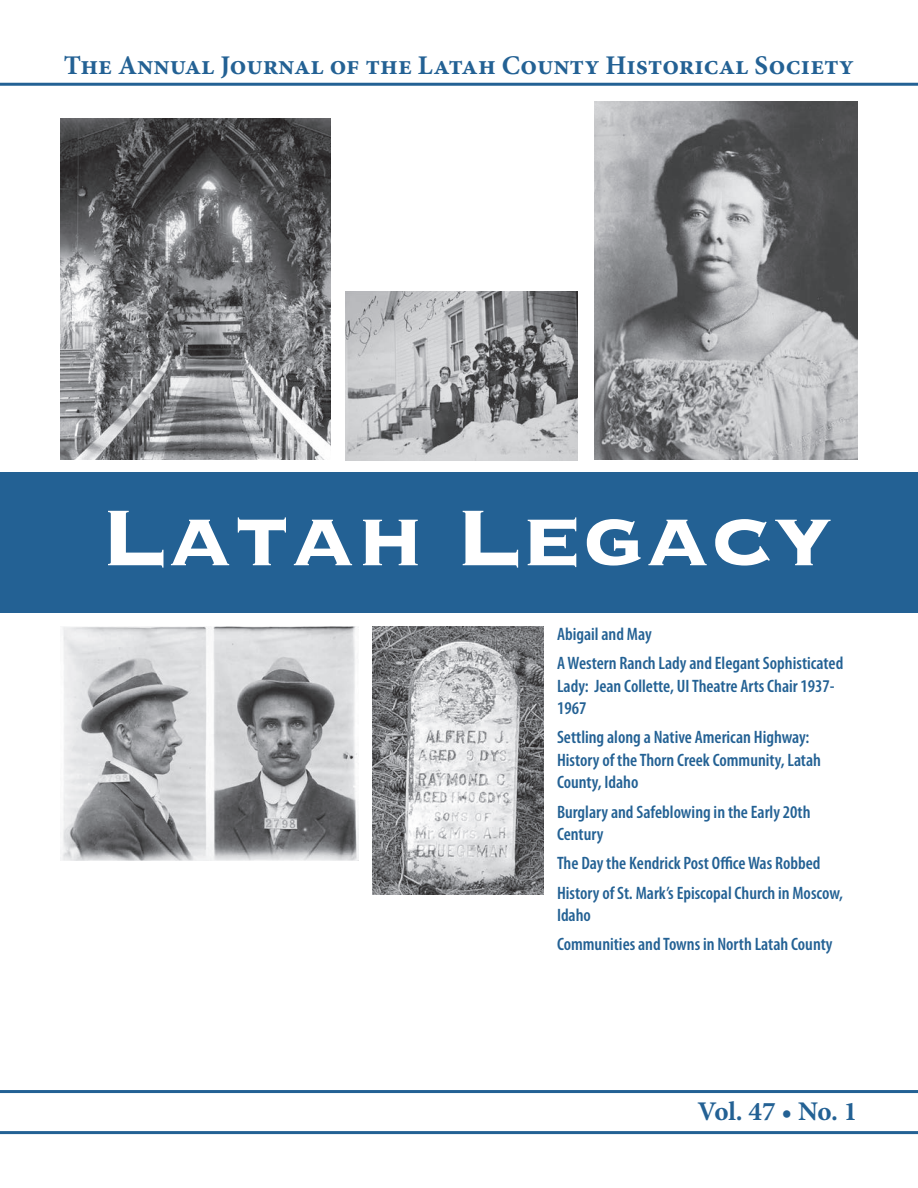
<style>
.page{position:relative;width:918px;height:1188px;background:#fff}
.page>*{position:absolute;margin:0;border:0;box-sizing:border-box;transform-origin:0 0}
.t1{font:700 103.5px "Copperplate";color:#fff}
.t2{font:700 27px "Minion Pro";color:#236194}
.t3{font:600 condensed 18px/22.5px "Myriad Pro";color:#236194}
</style>
<div class="page">
<div style="left:0;top:472px;width:918px;height:140px;background:#236194"></div>
<hr style="left:0;top:83px;width:918px;height:3px;background:#236194">
<hr style="left:0;top:1131px;width:918px;height:3px;background:#236194">
<hr style="left:0;top:1090px;width:918px;height:3px;background:#236194">
<img style="left:373px;top:627px;width:170px;height:268px">
<img style="left:594px;top:102px;width:263px;height:358px">
<img style="left:62px;top:626px;width:297px;height:235px">
<img style="left:346px;top:292px;width:232px;height:168px">
<img style="left:61px;top:119px;width:270px;height:341px">
<h2 class="t2" style="left:64px;top:46px;width:792px">The Annual Journal of the Latah County Historical Society</h2>
<h1 class="t1" style="left:100px;top:469px;width:736px">Latah Legacy</h1>
<p class="t3" style="left:557px;top:619px;width:288px;line-height:29.2px">Abigail and May<br>A Western Ranch Lady and Elegant Sophisticated</p>
<p class="t3" style="left:557px;top:674px;width:279px">Lady: Jean Collette, UI Theatre Arts Chair 1937-<br>1967</p>
<p class="t3" style="left:557px;top:726px;width:266px">Settling along a Native American Highway:<br>History of the Thorn Creek Community, Latah<br>County, Idaho</p>
<p class="t3" style="left:557px;top:800px;width:255px">Burglary and Safeblowing in the Early 20th<br>Century</p>
<p class="t3" style="left:557px;top:848px;width:288px;line-height:29.2px">The Day the Kendrick Post Office Was Robbed<br>History of St. Mark’s Episcopal Church in Moscow,</p>
<p class="t3" style="left:557px;top:900px;width:277px;line-height:29.2px">Idaho<br>Communities and Towns in North Latah County</p>
<h2 class="t2" style="left:698px;top:1092px;width:161px">Vol. 47 • No. 1</h2>
</div>
